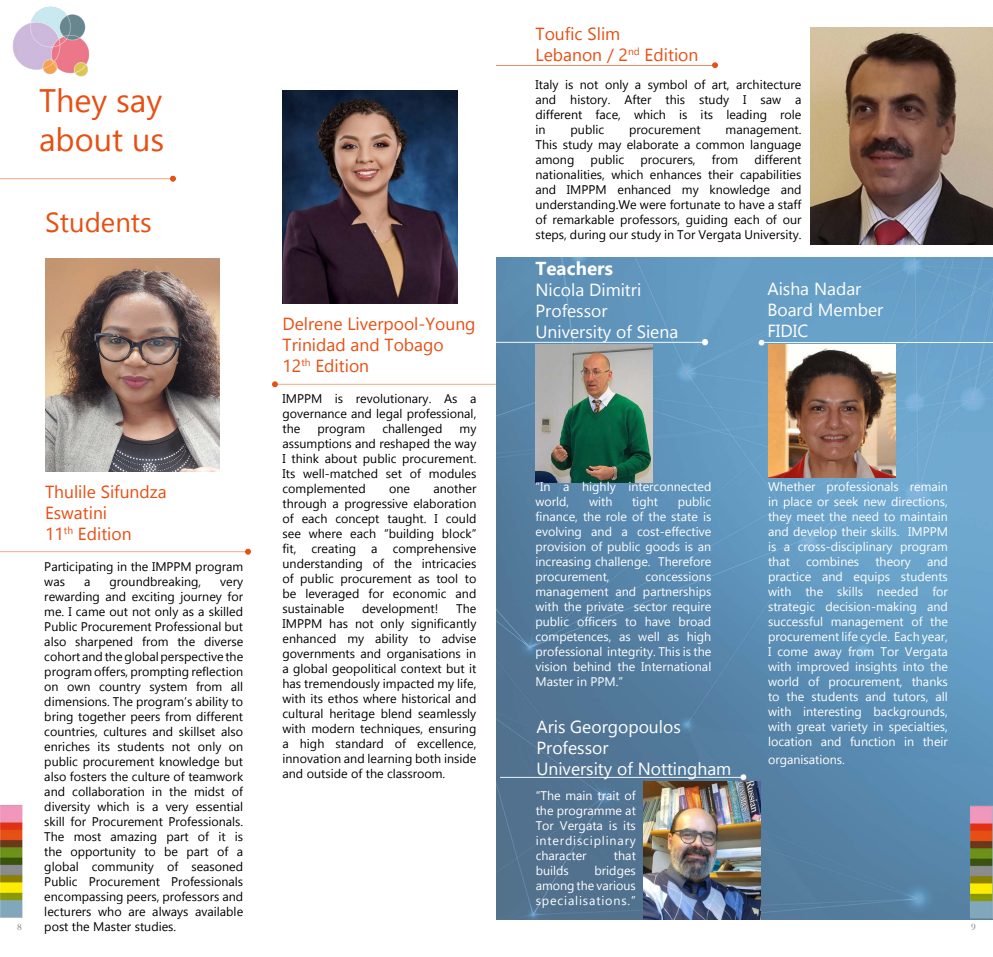
<style>
.page{position:relative;width:993px;height:957px;background:#fff}
.page>*{position:absolute;margin:0;border:0;box-sizing:border-box;transform-origin:0 0}
.t1{font:32.5px/39px "Gadugi";color:#e74f13}
.t2{font:27.5px "Gadugi";color:#e74f13}
.t3{font:700 18.75px "Gadugi";color:#fff}
.t4{font:17.5px/21px "Gadugi";color:#e74f13}
.t5{font:17.5px/21px "Gadugi";color:#fff}
.t6{font:12.5px/15px "Gadugi";color:#000;text-align:justify}
.t7{font:12.5px/15px "Gadugi";color:#fff;text-align:justify}
.t8{font:10px "Garamond";color:#6d6e71}
</style>
<div class="page">
<img style="left:0;top:805px;width:23px;height:113px">
<img style="left:12px;top:6px;width:78px;height:71px">
<img style="left:282px;top:90px;width:175px;height:213px">
<img style="left:0;top:175px;width:176px;height:7px">
<img style="left:0;top:548px;width:251px;height:7px">
<img style="left:272px;top:381px;width:224px;height:7px">
<img style="left:45px;top:258px;width:174px;height:213px">
<img style="left:496px;top:257px;width:496px;height:662px">
<img style="left:767px;top:358px;width:128px;height:120px">
<img style="left:810px;top:27px;width:182px;height:217px">
<img style="left:496px;top:62px;width:222px;height:6px">
<img style="left:535px;top:353px;width:117px;height:129px">
<img style="left:643px;top:804px;width:117px;height:115px">
<img style="left:942px;top:790px;width:50px;height:130px">
<img style="left:496px;top:332px;width:215px;height:21px">
<img style="left:736px;top:315px;width:256px;height:43px">
<img style="left:501px;top:761px;width:266px;height:43px">
<h1 class="t1" style="left:39px;top:80px;width:127px">They say about us</h1>
<h2 class="t2" style="left:45px;top:206px;width:108px">Students</h2>
<p class="t8" style="left:17px;top:920px;width:6px">8</p>
<h3 class="t4" style="left:45px;top:481px;width:123px">Thulile Sifundza<br>Eswatini<br>11<sup>th</sup> Edition</h3>
<p class="t6" style="left:44px;top:559px;width:200px">Participating in the IMPPM program was</p>
<p class="t6" style="left:84px;top:574px;width:8px">a</p>
<p class="t6" style="left:110px;top:574px;width:93px">groundbreaking,</p>
<p class="t6" style="left:44px;top:574px;width:200px;text-indent:176px">very rewarding and exciting journey for me. I came out not only as a skilled Public Procurement Professional but also sharpened from the diverse cohort and the global perspective the program offers, prompting reflection on own country system from all dimensions. The program’s ability to bring together peers from different countries, cultures and skillset also enriches its students not only on public procurement knowledge but also fosters the culture of teamwork and collaboration in the midst of diversity which is a very essential skill for Procurement Professionals.<br>The most amazing part of it is the opportunity to be part of a global community of seasoned Public Procurement Professionals encompassing peers, professors and lecturers who are always available post the Master studies.</p>
<h3 class="t4" style="left:282px;top:313px;width:194px">Delrene Liverpool-Young<br>Trinidad and Tobago<br>12<sup>th</sup> Edition</h3>
<p class="t6" style="left:282px;top:391px;width:195px">IMPPM is revolutionary. As a governance and legal professional, the</p>
<p class="t6" style="left:317px;top:421px;width:49px">program</p>
<p class="t6" style="left:382px;top:421px;width:62px">challenged</p>
<p class="t6" style="left:282px;top:421px;width:195px;text-indent:177px">my assumptions and reshaped the way I think about public procurement.<br>Its well-matched set of modules complemented</p>
<p class="t6" style="left:282px;top:481px;width:195px;text-indent:151px">another through a progressive elaboration of each concept taught. I could see where each “building block” fit, creating a comprehensive understanding of the intricacies of public procurement as tool to be leveraged for economic and sustainable</p>
<p class="t6" style="left:389px;top:481px;width:22px">one</p>
<p class="t6" style="left:282px;top:601px;width:195px;text-indent:174px">The IMPPM has not only significantly enhanced my ability to advise governments and organisations in a global geopolitical context but it has tremendously impacted my life, with its ethos where historical and cultural heritage blend seamlessly with modern techniques, ensuring a high standard of excellence, innovation and learning both inside and outside of the classroom.</p>
<p class="t6" style="left:362px;top:601px;width:78px">development!</p>
<h3 class="t4" style="left:535px;top:23px;width:164px">Toufic Slim<br>Lebanon / 2<sup>nd</sup> Edition</h3>
<p class="t6" style="left:535px;top:77px;width:267px">Italy is not only a symbol of art, architecture and history. After this study I saw a different face, which is its leading role in</p>
<p class="t6" style="left:570px;top:122px;width:35px">public</p>
<p class="t6" style="left:629px;top:122px;width:73px">procurement</p>
<p class="t6" style="left:535px;top:122px;width:267px;text-indent:190px">management.<br>This study may elaborate a common language among</p>
<p class="t6" style="left:535px;top:152px;width:267px;text-indent:219px">different nationalities, which enhances their capabilities and IMPPM enhanced my knowledge and understanding.We were fortunate to have a staff of remarkable professors, guiding each of our steps, during our study in Tor Vergata University.</p>
<p class="t6" style="left:590px;top:152px;width:35px">public</p>
<p class="t6" style="left:640px;top:152px;width:57px">procurers,</p>
<p class="t6" style="left:711px;top:152px;width:28px">from</p>
<h3 class="t3" style="left:535px;top:257px;width:79px">Teachers</h3>
<h3 class="t5" style="left:535px;top:279px;width:144px">Nicola Dimitri<br>Professor<br>University of Siena</h3>
<h3 class="t5" style="left:767px;top:279px;width:117px">Aisha Nadar<br>Board Member<br>FIDIC</h3>
<p class="t7" style="left:535px;top:479px;width:177px">“In a highly interconnected world,</p>
<p class="t7" style="left:535px;top:494px;width:177px;text-indent:142px">public finance, the role of the state is evolving and a cost-effective provision of public goods is an increasing challenge. Therefore procurement,</p>
<p class="t7" style="left:589px;top:494px;width:25px">with</p>
<p class="t7" style="left:632px;top:494px;width:27px">tight</p>
<p class="t7" style="left:535px;top:569px;width:177px;text-indent:110px">concessions management and partnerships with the private sector require public officers to have broad competences, as well as high professional integrity. This is the vision behind the International Master in PPM.”</p>
<h3 class="t5" style="left:536px;top:716px;width:196px">Aris Georgopoulos<br>Professor<br>University of Nottingham</h3>
<p class="t7" style="left:535px;top:788px;width:102px">“The main trait of the programme at Tor Vergata is its interdisciplinary character</p>
<p class="t7" style="left:613px;top:848px;width:23px">that</p>
<p class="t7" style="left:535px;top:863px;width:102px;text-indent:59px">bridges among the various specialisations.”</p>
<p class="t7" style="left:535px;top:863px;width:35px">builds</p>
<p class="t7" style="left:767px;top:479px;width:181px">Whether professionals remain in place or seek new directions, they meet the need to maintain and develop their skills. IMPPM is a cross-disciplinary program that</p>
<p class="t7" style="left:767px;top:554px;width:181px;text-indent:159px">and practice and equips students with the skills needed for strategic decision-making and successful management of the procurement life cycle. Each year, I come away from Tor Vergata with improved insights into the world of procurement, thanks to the students and tutors, all with interesting backgrounds, with great variety in specialties, location and function in their</p>
<p class="t7" style="left:767px;top:752px;width:78px">organisations.</p>
<p class="t7" style="left:805px;top:554px;width:55px">combines</p>
<p class="t7" style="left:875px;top:554px;width:37px">theory</p>
<p class="t8" style="left:970px;top:920px;width:6px">9</p>
</div>
